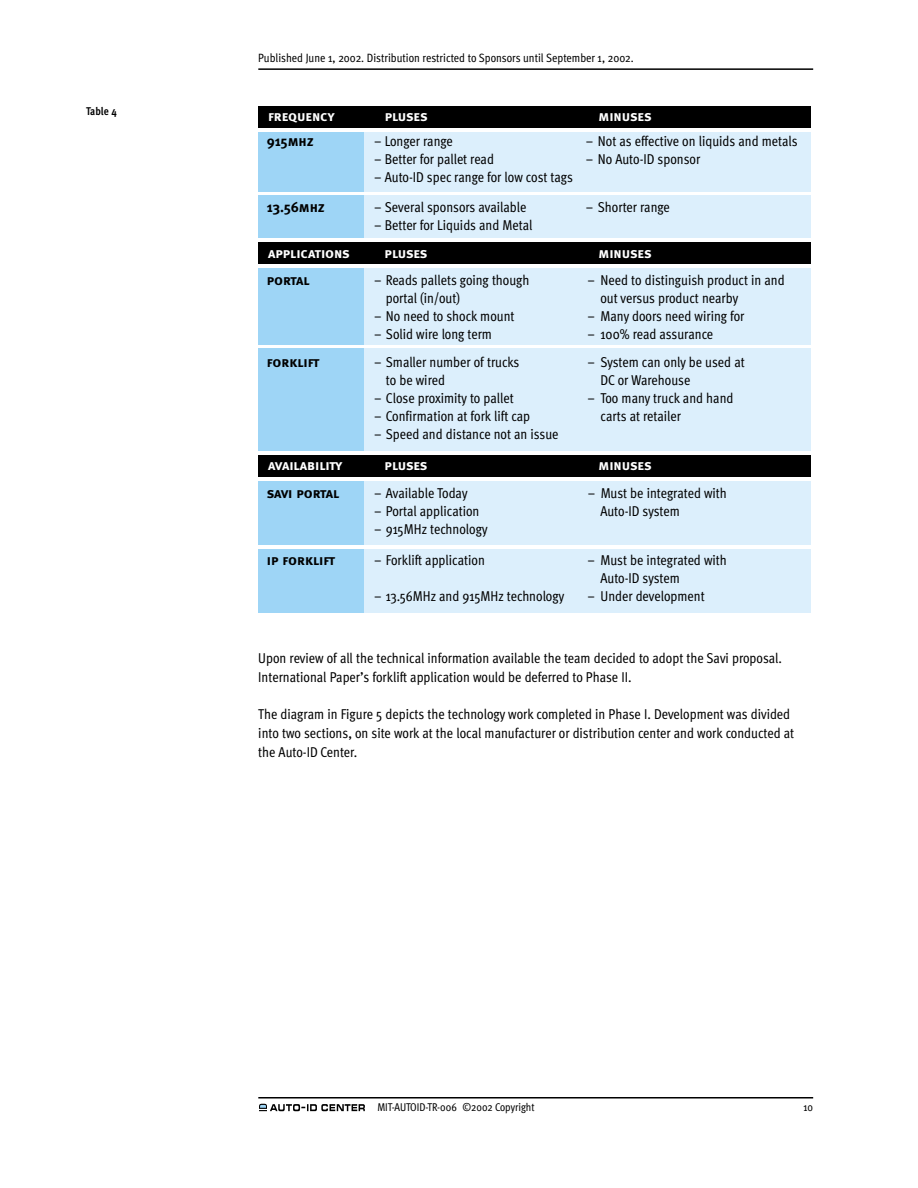
<style>
.page{position:relative;width:918px;height:1188px;background:#fff}
.page>*{position:absolute;margin:0;border:0;box-sizing:border-box;transform-origin:0 0}
.t1{font:14.25px/18.8px "Meta Cond";color:#000}
.t2{font:14.25px "Meta Bold Caps";color:#fff}
.t3{font:14.25px "Meta Bold Caps";letter-spacing:-.005em;color:#000}
.t4{font:12px "Meta Cond";color:#000}
.t5{font:11.25px "Meta Cond";color:#000}
.t6{font:700 11.25px "Meta Cond";color:#000}
</style>
<div class="page">
<hr style="left:258px;top:68px;width:555px;height:2px;background:#000">
<hr style="left:258px;top:1097px;width:555px;height:2px;background:#000">
<svg style="left:259px;top:1104px;width:106px;height:7px"></svg>
<div style="left:258px;top:106px;width:553px;height:22px;background:#000"></div>
<div style="left:258px;top:132px;width:553px;height:59px;background:#dceffc"></div>
<div style="left:258px;top:196px;width:553px;height:42px;background:#dceffc"></div>
<div style="left:258px;top:132px;width:106px;height:59px;background:#9ed5f6"></div>
<div style="left:258px;top:196px;width:106px;height:42px;background:#9ed5f6"></div>
<div style="left:258px;top:243px;width:553px;height:21px;background:#000"></div>
<div style="left:258px;top:268px;width:553px;height:77px;background:#dceffc"></div>
<div style="left:258px;top:349px;width:553px;height:102px;background:#dceffc"></div>
<div style="left:258px;top:268px;width:106px;height:77px;background:#9ed5f6"></div>
<div style="left:258px;top:349px;width:106px;height:102px;background:#9ed5f6"></div>
<div style="left:258px;top:455px;width:553px;height:21px;background:#000"></div>
<div style="left:258px;top:481px;width:553px;height:63px;background:#dceffc"></div>
<div style="left:258px;top:481px;width:106px;height:63px;background:#9ed5f6"></div>
<div style="left:258px;top:549px;width:553px;height:63px;background:#dceffc"></div>
<div style="left:258px;top:549px;width:106px;height:63px;background:#9ed5f6"></div>
<p class="t6" style="left:86px;top:106px;width:32px">Table 4</p>
<p class="t4" style="left:258px;top:53px;width:377px">Published June 1, 2002. Distribution restricted to Sponsors until September 1, 2002.</p>
<p class="t2" style="left:268px;top:108px;width:68px">frequency</p>
<p class="t2" style="left:385px;top:108px;width:44px">pluses</p>
<p class="t2" style="left:599px;top:108px;width:55px">minuses</p>
<p class="t3" style="left:267px;top:133px;width:49px">915mhz</p>
<p class="t1" style="left:374px;top:133px;width:80px">– Longer range</p>
<p class="t1" style="left:586px;top:133px;width:213px">– Not as effective on liquids and metals</p>
<p class="t1" style="left:374px;top:151px;width:121px">– Better for pallet read</p>
<p class="t1" style="left:586px;top:151px;width:116px">– No Auto-ID sponsor</p>
<p class="t1" style="left:374px;top:169px;width:200px">– Auto-ID spec range for low cost tags</p>
<p class="t3" style="left:267px;top:199px;width:60px">13.56mhz</p>
<p class="t1" style="left:374px;top:199px;width:154px">– Several sponsors available</p>
<p class="t1" style="left:586px;top:199px;width:86px">– Shorter range</p>
<p class="t1" style="left:374px;top:217px;width:160px">– Better for Liquids and Metal</p>
<p class="t2" style="left:268px;top:244px;width:83px">applications</p>
<p class="t2" style="left:385px;top:244px;width:44px">pluses</p>
<p class="t2" style="left:598px;top:244px;width:55px">minuses</p>
<p class="t3" style="left:267px;top:272px;width:44px">portal</p>
<p class="t1" style="left:374px;top:272px;width:157px">– Reads pallets going though</p>
<p class="t1" style="left:588px;top:272px;width:199px">– Need to distinguish product in and</p>
<p class="t1" style="left:386px;top:290px;width:76px">portal (in/out)</p>
<p class="t1" style="left:600px;top:290px;width:139px">out versus product nearby</p>
<p class="t1" style="left:374px;top:308px;width:142px">– No need to shock mount</p>
<p class="t1" style="left:588px;top:308px;width:158px">– Many doors need wiring for</p>
<p class="t1" style="left:374px;top:326px;width:119px">– Solid wire long term</p>
<p class="t1" style="left:587px;top:326px;width:127px">– 100% read assurance</p>
<p class="t3" style="left:267px;top:354px;width:54px">forklift</p>
<p class="t1" style="left:374px;top:354px;width:147px">– Smaller number of trucks</p>
<p class="t1" style="left:588px;top:354px;width:159px">– System can only be used at</p>
<p class="t1" style="left:386px;top:372px;width:61px">to be wired</p>
<p class="t1" style="left:601px;top:372px;width:91px">DC or Warehouse</p>
<p class="t1" style="left:374px;top:390px;width:141px">– Close proximity to pallet</p>
<p class="t1" style="left:588px;top:390px;width:147px">– Too many truck and hand</p>
<p class="t1" style="left:374px;top:408px;width:158px">– Confirmation at fork lift cap</p>
<p class="t1" style="left:601px;top:408px;width:82px">carts at retailer</p>
<p class="t1" style="left:374px;top:426px;width:186px">– Speed and distance not an issue</p>
<p class="t2" style="left:268px;top:457px;width:76px">availability</p>
<p class="t2" style="left:385px;top:457px;width:44px">pluses</p>
<p class="t2" style="left:598px;top:457px;width:55px">minuses</p>
<p class="t3" style="left:267px;top:484px;width:74px">savi portal</p>
<p class="t1" style="left:374px;top:484px;width:95px">– Available Today</p>
<p class="t1" style="left:588px;top:484px;width:141px">– Must be integrated with</p>
<p class="t1" style="left:374px;top:502px;width:107px">– Portal application</p>
<p class="t1" style="left:600px;top:502px;width:81px">Auto-ID system</p>
<p class="t1" style="left:374px;top:520px;width:115px">– 915MHz technology</p>
<p class="t3" style="left:267px;top:552px;width:70px">ip forklift</p>
<p class="t1" style="left:374px;top:552px;width:112px">– Forklift application</p>
<p class="t1" style="left:601px;top:552px;width:128px;line-height:18px;text-indent:-13px">– Must be integrated with<br>Auto-ID system</p>
<p class="t1" style="left:374px;top:588px;width:192px">– 13.56MHz and 915MHz technology</p>
<p class="t1" style="left:588px;top:588px;width:119px">– Under development</p>
<p class="t1" style="left:258px;top:650px;width:525px">Upon review of all the technical information available the team decided to adopt the Savi proposal.<br>International Paper’s forklift application would be deferred to Phase II.</p>
<p class="t1" style="left:258px;top:706px;width:537px">The diagram in Figure 5 depicts the technology work completed in Phase I. Development was divided into two sections, on site work at the local manufacturer or distribution center and work conducted at the Auto-ID Center.</p>
<p class="t5" style="left:377px;top:1103px;width:159px">MIT-AUTOID-TR-006 ©2002 Copyright</p>
<p class="t5" style="left:803px;top:1103px;width:11px">10</p>
</div>
